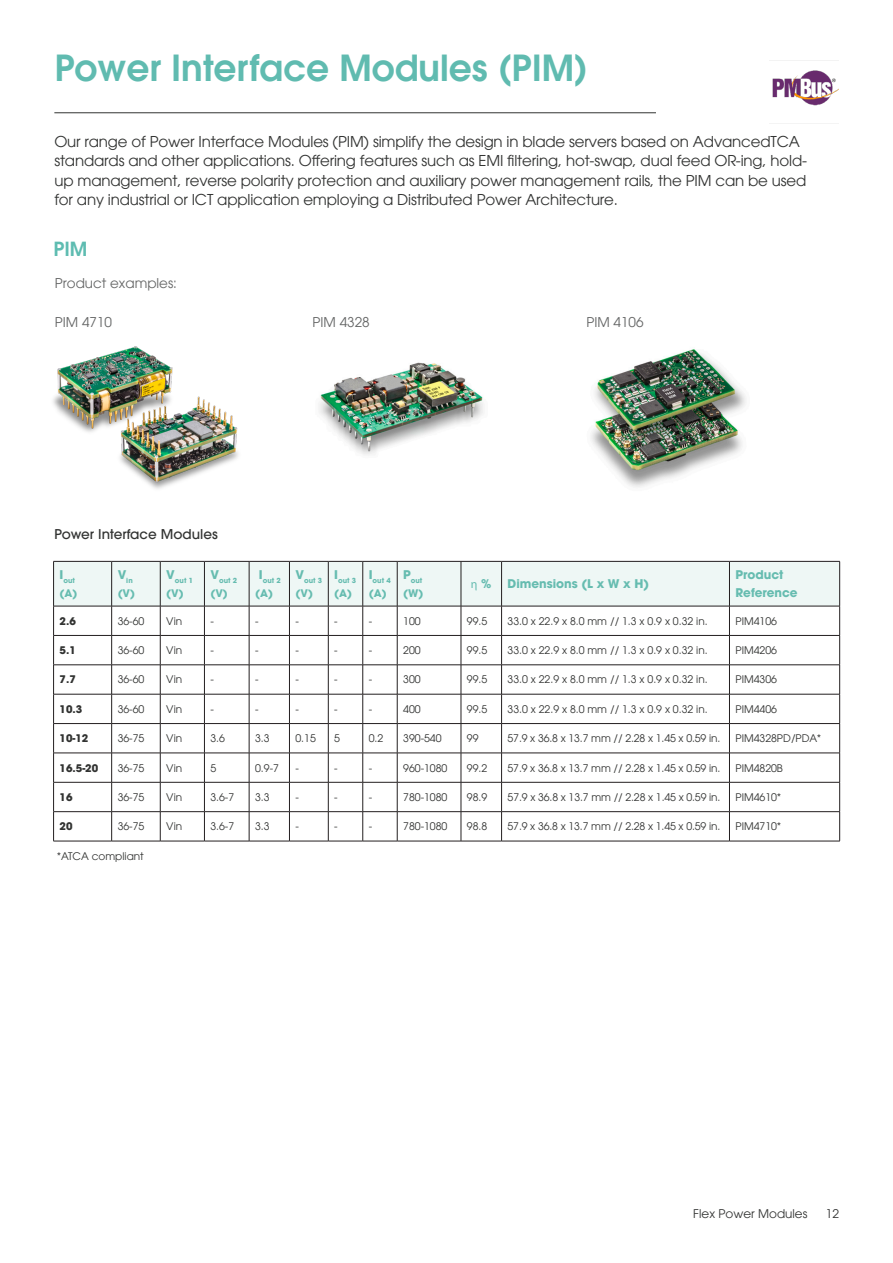
<style>
.page{position:relative;width:893px;height:1263px;background:#fff}
.page>*{position:absolute;margin:0;border:0;box-sizing:border-box;transform-origin:0 0}
.t1{font:600 36px "ITC Avant Garde Pro";color:#60bbb0}
.t2{font:600 19.5px "ITC Avant Garde Pro";color:#5ebcb1}
.t3{font:15px/19.5px "ITC Avant Garde Pro";letter-spacing:-.01em;color:#323332}
.t4{font:13.5px "ITC Avant Garde Pro";color:#656666}
.t5{font:500 13.5px "ITC Avant Garde Pro";color:#323332}
.t6{font:700 12px/18px "ITC Avant Garde Pro";color:#66bcb0}
.t7{font:12px "ITC Avant Garde Pro";color:#323332}
.t8{font:12px "Myriad Pro";color:#66bcb0}
.t9{font:10.5px "ITC Avant Garde Pro";color:#323332}
.t10{font:700 10.5px "ITC Avant Garde Pro";color:#323332}
.t11{font:700 10.5px "ITC Avant Garde Pro";color:#66bcb0}
.t12{font:700 7.05px "ITC Avant Garde Pro";color:#66bcb0}
.s1{font-family:"ITC Avant Garde Pro";font-weight:700}
</style>
<div class="page">
<img style="left:319px;top:362px;width:164px;height:93px">
<img style="left:591px;top:349px;width:155px;height:138px">
<hr style="left:54px;top:112px;width:602px;height:1px;background:#323332">
<img style="left:53px;top:346px;width:185px;height:143px">
<svg style="left:53px;top:561px;width:787px;height:280px"></svg>
<hr style="left:53px;top:841px;width:59px;height:1px;background:#231f20">
<hr style="left:112px;top:841px;width:48px;height:1px;background:#231f20">
<hr style="left:160px;top:841px;width:44px;height:1px;background:#231f20">
<hr style="left:204px;top:841px;width:45px;height:1px;background:#231f20">
<hr style="left:249px;top:841px;width:40px;height:1px;background:#231f20">
<hr style="left:289px;top:841px;width:39px;height:1px;background:#231f20">
<hr style="left:328px;top:841px;width:35px;height:1px;background:#231f20">
<hr style="left:363px;top:841px;width:34px;height:1px;background:#231f20">
<hr style="left:397px;top:841px;width:64px;height:1px;background:#231f20">
<hr style="left:461px;top:841px;width:41px;height:1px;background:#231f20">
<hr style="left:502px;top:841px;width:227px;height:1px;background:#231f20">
<hr style="left:729px;top:841px;width:111px;height:1px;background:#231f20">
<img style="left:770px;top:60px;width:69px;height:46px">
<p class="t1" style="left:54px;top:44px;width:535px">Power Interface Modules (PIM)</p>
<p class="t3" style="left:54px;top:132px;width:754px">Our range of Power Interface Modules (PIM) simplify the design in blade servers based on AdvancedTCA standards and other applications. Offering features such as EMI filtering, hot-swap, dual feed OR-ing, hold&shy;up management, reverse polarity protection and auxiliary power management rails, the PIM can be used for any industrial or ICT application employing a Distributed Power Architecture.</p>
<p class="t2" style="left:54px;top:236px;width:35px">PIM</p>
<p class="t4" style="left:55px;top:274px;width:124px">Product examples:</p>
<p class="t4" style="left:55px;top:314px;width:59px">PIM 4710</p>
<p class="t4" style="left:313px;top:314px;width:59px">PIM 4328</p>
<p class="t4" style="left:586px;top:314px;width:59px">PIM 4106</p>
<p class="t5" style="left:55px;top:526px;width:165px">Power Interface Modules</p>
<p class="t12" style="left:60px;top:576px;width:17px"><sup>I</sup>out</p>
<p class="t11" style="left:60px;top:586px;width:19px">(A)</p>
<p class="t12" style="left:118px;top:576px;width:17px"><sup>V</sup>in</p>
<p class="t11" style="left:118px;top:586px;width:19px">(V)</p>
<p class="t12" style="left:166px;top:576px;width:28px"><sup>V</sup>out 1</p>
<p class="t11" style="left:166px;top:586px;width:19px">(V)</p>
<p class="t12" style="left:210px;top:576px;width:28px"><sup>V</sup>out 2</p>
<p class="t11" style="left:210px;top:586px;width:19px">(V)</p>
<p class="t12" style="left:259px;top:576px;width:23px"><sup>I</sup>out 2</p>
<p class="t11" style="left:255px;top:586px;width:19px">(A)</p>
<p class="t12" style="left:295px;top:576px;width:28px"><sup>V</sup>out 3</p>
<p class="t11" style="left:295px;top:586px;width:19px">(V)</p>
<p class="t12" style="left:334px;top:576px;width:23px"><sup>I</sup>out 3</p>
<p class="t11" style="left:334px;top:586px;width:19px">(A)</p>
<p class="t12" style="left:369px;top:576px;width:23px"><sup>I</sup>out 4</p>
<p class="t11" style="left:369px;top:586px;width:19px">(A)</p>
<p class="t12" style="left:403px;top:576px;width:21px"><sup>P</sup>out</p>
<p class="t11" style="left:403px;top:586px;width:22px">(W)</p>
<p class="t8" style="left:471px;top:577px;width:22px">η <span class="s1">%</span></p>
<p class="t6" style="left:508px;top:575px;width:143px">Dimensions (L x W x H)</p>
<p class="t6" style="left:735px;top:566px;width:64px">Product<br>Reference</p>
<p class="t10" style="left:60px;top:614px;width:18px">2.6</p>
<p class="t9" style="left:118px;top:614px;width:28px">36-60</p>
<p class="t9" style="left:166px;top:614px;width:17px">Vin</p>
<p class="t9" style="left:210px;top:614px;width:5px">-</p>
<p class="t9" style="left:255px;top:614px;width:5px">-</p>
<p class="t9" style="left:295px;top:614px;width:5px">-</p>
<p class="t9" style="left:334px;top:614px;width:5px">-</p>
<p class="t9" style="left:369px;top:614px;width:5px">-</p>
<p class="t9" style="left:403px;top:614px;width:19px">100</p>
<p class="t9" style="left:467px;top:614px;width:22px">99.5</p>
<p class="t9" style="left:508px;top:614px;width:202px">33.0 x 22.9 x 8.0 mm // 1.3 x 0.9 x 0.32 in.</p>
<p class="t9" style="left:735px;top:614px;width:43px">PIM4106</p>
<p class="t10" style="left:60px;top:643px;width:18px">5.1</p>
<p class="t9" style="left:118px;top:644px;width:28px">36-60</p>
<p class="t9" style="left:166px;top:644px;width:17px">Vin</p>
<p class="t9" style="left:210px;top:644px;width:5px">-</p>
<p class="t9" style="left:255px;top:644px;width:5px">-</p>
<p class="t9" style="left:295px;top:644px;width:5px">-</p>
<p class="t9" style="left:334px;top:644px;width:5px">-</p>
<p class="t9" style="left:369px;top:644px;width:5px">-</p>
<p class="t9" style="left:403px;top:644px;width:19px">200</p>
<p class="t9" style="left:467px;top:644px;width:22px">99.5</p>
<p class="t9" style="left:508px;top:644px;width:202px">33.0 x 22.9 x 8.0 mm // 1.3 x 0.9 x 0.32 in.</p>
<p class="t9" style="left:735px;top:644px;width:43px">PIM4206</p>
<p class="t10" style="left:60px;top:672px;width:18px">7.7</p>
<p class="t9" style="left:118px;top:673px;width:28px">36-60</p>
<p class="t9" style="left:166px;top:673px;width:17px">Vin</p>
<p class="t9" style="left:210px;top:673px;width:5px">-</p>
<p class="t9" style="left:255px;top:673px;width:5px">-</p>
<p class="t9" style="left:295px;top:673px;width:5px">-</p>
<p class="t9" style="left:334px;top:673px;width:5px">-</p>
<p class="t9" style="left:369px;top:673px;width:5px">-</p>
<p class="t9" style="left:403px;top:673px;width:19px">300</p>
<p class="t9" style="left:467px;top:673px;width:22px">99.5</p>
<p class="t9" style="left:508px;top:673px;width:202px">33.0 x 22.9 x 8.0 mm // 1.3 x 0.9 x 0.32 in.</p>
<p class="t9" style="left:735px;top:673px;width:43px">PIM4306</p>
<p class="t10" style="left:60px;top:702px;width:24px">10.3</p>
<p class="t9" style="left:118px;top:702px;width:28px">36-60</p>
<p class="t9" style="left:166px;top:702px;width:17px">Vin</p>
<p class="t9" style="left:210px;top:702px;width:5px">-</p>
<p class="t9" style="left:255px;top:702px;width:5px">-</p>
<p class="t9" style="left:295px;top:702px;width:5px">-</p>
<p class="t9" style="left:334px;top:702px;width:5px">-</p>
<p class="t9" style="left:369px;top:702px;width:5px">-</p>
<p class="t9" style="left:403px;top:702px;width:19px">400</p>
<p class="t9" style="left:467px;top:702px;width:22px">99.5</p>
<p class="t9" style="left:508px;top:702px;width:202px">33.0 x 22.9 x 8.0 mm // 1.3 x 0.9 x 0.32 in.</p>
<p class="t9" style="left:735px;top:702px;width:43px">PIM4406</p>
<p class="t10" style="left:60px;top:731px;width:30px">10-12</p>
<p class="t9" style="left:118px;top:732px;width:28px">36-75</p>
<p class="t9" style="left:166px;top:732px;width:17px">Vin</p>
<p class="t9" style="left:210px;top:732px;width:16px">3.6</p>
<p class="t9" style="left:255px;top:732px;width:16px">3.3</p>
<p class="t9" style="left:295px;top:732px;width:22px">0.15</p>
<p class="t9" style="left:334px;top:732px;width:7px">5</p>
<p class="t9" style="left:369px;top:732px;width:16px">0.2</p>
<p class="t9" style="left:403px;top:732px;width:40px">390-540</p>
<p class="t9" style="left:467px;top:732px;width:13px">99</p>
<p class="t9" style="left:508px;top:732px;width:214px">57.9 x 36.8 x 13.7 mm // 2.28 x 1.45 x 0.59 in.</p>
<p class="t9" style="left:735px;top:732px;width:87px">PIM4328PD/PDA*</p>
<p class="t10" style="left:60px;top:761px;width:40px">16.5-20</p>
<p class="t9" style="left:118px;top:761px;width:28px">36-75</p>
<p class="t9" style="left:166px;top:761px;width:17px">Vin</p>
<p class="t9" style="left:210px;top:761px;width:7px">5</p>
<p class="t9" style="left:255px;top:761px;width:25px">0.9-7</p>
<p class="t9" style="left:295px;top:761px;width:5px">-</p>
<p class="t9" style="left:334px;top:761px;width:5px">-</p>
<p class="t9" style="left:369px;top:761px;width:5px">-</p>
<p class="t9" style="left:403px;top:761px;width:46px">960-1080</p>
<p class="t9" style="left:467px;top:761px;width:22px">99.2</p>
<p class="t9" style="left:508px;top:761px;width:214px">57.9 x 36.8 x 13.7 mm // 2.28 x 1.45 x 0.59 in.</p>
<p class="t9" style="left:735px;top:761px;width:49px">PIM4820B</p>
<p class="t10" style="left:60px;top:790px;width:14px">16</p>
<p class="t9" style="left:118px;top:790px;width:28px">36-75</p>
<p class="t9" style="left:166px;top:790px;width:17px">Vin</p>
<p class="t9" style="left:210px;top:790px;width:25px">3.6-7</p>
<p class="t9" style="left:255px;top:790px;width:16px">3.3</p>
<p class="t9" style="left:295px;top:790px;width:5px">-</p>
<p class="t9" style="left:334px;top:790px;width:5px">-</p>
<p class="t9" style="left:369px;top:790px;width:5px">-</p>
<p class="t9" style="left:403px;top:790px;width:46px">780-1080</p>
<p class="t9" style="left:467px;top:790px;width:22px">98.9</p>
<p class="t9" style="left:508px;top:790px;width:214px">57.9 x 36.8 x 13.7 mm // 2.28 x 1.45 x 0.59 in.</p>
<p class="t9" style="left:735px;top:790px;width:47px">PIM4610*</p>
<p class="t10" style="left:60px;top:819px;width:14px">20</p>
<p class="t9" style="left:118px;top:820px;width:28px">36-75</p>
<p class="t9" style="left:166px;top:820px;width:17px">Vin</p>
<p class="t9" style="left:210px;top:820px;width:25px">3.6-7</p>
<p class="t9" style="left:255px;top:820px;width:16px">3.3</p>
<p class="t9" style="left:295px;top:820px;width:5px">-</p>
<p class="t9" style="left:334px;top:820px;width:5px">-</p>
<p class="t9" style="left:369px;top:820px;width:5px">-</p>
<p class="t9" style="left:403px;top:820px;width:46px">780-1080</p>
<p class="t9" style="left:467px;top:820px;width:22px">98.8</p>
<p class="t9" style="left:508px;top:820px;width:214px">57.9 x 36.8 x 13.7 mm // 2.28 x 1.45 x 0.59 in.</p>
<p class="t9" style="left:735px;top:820px;width:47px">PIM4710*</p>
<p class="t9" style="left:57px;top:850px;width:89px">*ATCA compliant</p>
<p class="t7" style="left:693px;top:1206px;width:116px">Flex Power Modules</p>
<p class="t7" style="left:826px;top:1206px;width:15px">12</p>
</div>
